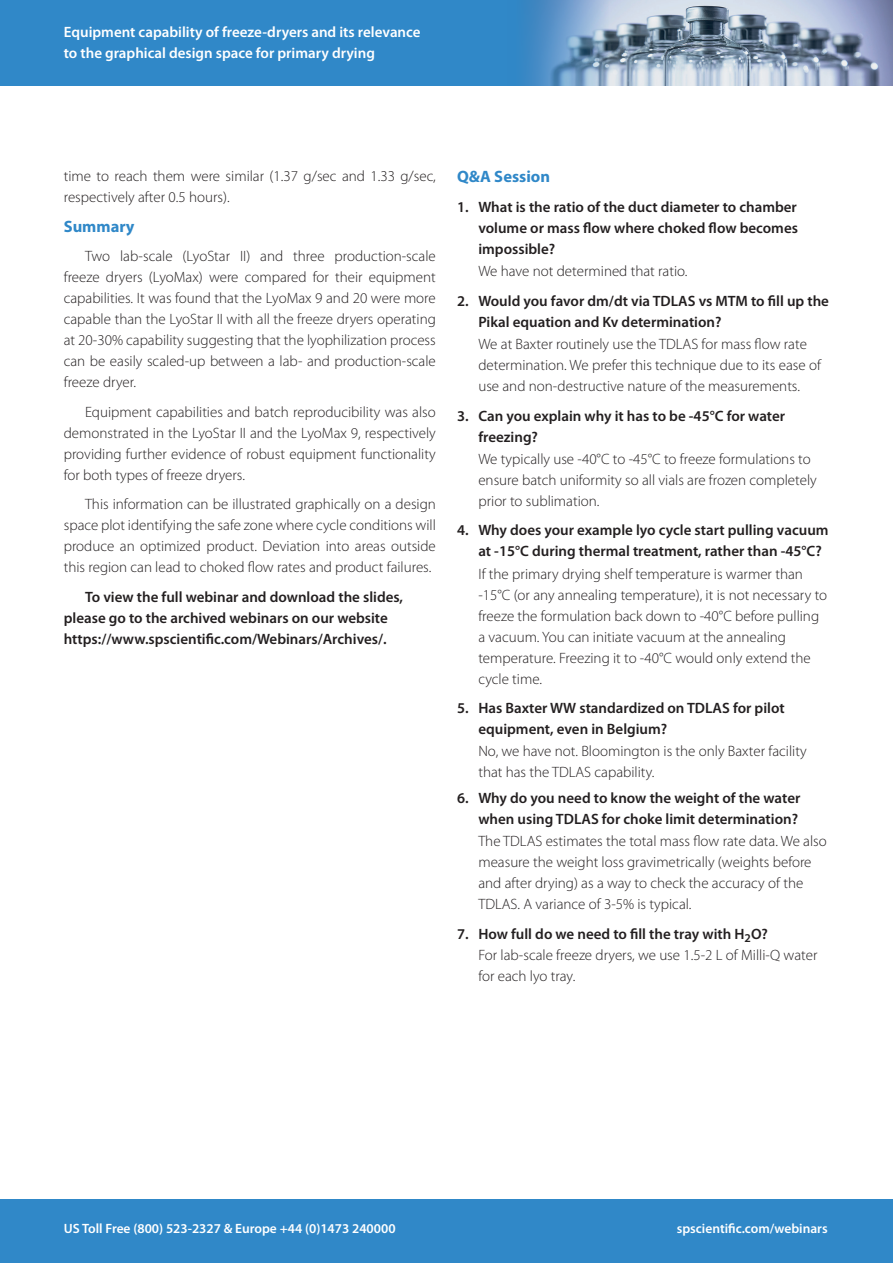
<style>
.page{position:relative;width:893px;height:1263px;background:#fff}
.page>*{position:absolute;margin:0;border:0;box-sizing:border-box;transform-origin:0 0}
.t1{font:700 16.5px "Myriad Pro";color:#3088c8}
.t2{font:300 15px/21px "Myriad Pro";color:#231f20}
.t3{font:600 15px/21px "Myriad Pro";color:#231f20}
.t4{font:600 15px/21px "Myriad Pro";color:#fff}
.t5{font:600 13.5px "Myriad Pro";color:#fff}
.s1{font-weight:600}
</style>
<div class="page">
<div style="left:0;top:1199px;width:893px;height:64px;background:#3088c8"></div>
<div style="left:0;top:0;width:893px;height:85px;background:#3088c8"></div>
<img style="left:527px;top:0;width:366px;height:85px">
<p class="t4" style="left:64px;top:21px;width:358px">Equipment capability of freeze-dryers and its relevance to the graphical design space for primary drying</p>
<p class="t2" style="left:64px;top:166px;width:374px">time to reach them were similar (1.37 g/sec and 1.33 g/sec, respectively after 0.5 hours).</p>
<p class="t1" style="left:64px;top:217px;width:72px">Summary</p>
<p class="t2" style="left:64px;top:246px;width:374px;text-align:justify;text-indent:21px">Two lab-scale (LyoStar II) and three production-scale freeze dryers (LyoMax) were compared for their equipment capabilities. It was found that the LyoMax 9 and 20 were more capable than the LyoStar II with all the freeze dryers operating at 20-30% capability suggesting that the lyophilization process can be easily scaled-up between a lab- and production-scale freeze dryer.</p>
<p class="t2" style="left:64px;top:402px;width:374px;text-align:justify;text-indent:21px">Equipment capabilities and batch reproducibility was also demonstrated in the LyoStar II and the LyoMax 9, respectively providing further evidence of robust equipment functionality for both types of freeze dryers.</p>
<p class="t2" style="left:64px;top:494px;width:374px;text-align:justify;text-indent:21px">This information can be illustrated graphically on a design space plot identifying the safe zone where cycle conditions will produce an optimized product. Deviation into areas outside this region can lead to choked flow rates and product failures.</p>
<p class="t3" style="left:64px;top:587px;width:341px;text-indent:21px">To view the full webinar and download the slides, please go to the archived webinars on our website https://www.spscientific.com/Webinars/Archives/.</p>
<p class="t1" style="left:457px;top:168px;width:94px">Q&amp;A Session</p>
<p class="t3" style="left:478px;top:197px;width:321px;text-align:justify;text-indent:-21px">1. What is the ratio of the duct diameter to chamber volume or mass flow where choked flow becomes impossible?</p>
<p class="t2" style="left:478px;top:261px;width:211px">We have not determined that ratio.</p>
<p class="t3" style="left:478px;top:290px;width:352px;text-indent:-21px">2. Would you favor dm/dt via TDLAS vs MTM to fill up the<br>Pikal equation and Kv determination?</p>
<p class="t2" style="left:478px;top:334px;width:344px">We at Baxter routinely use the TDLAS for mass flow rate determination. We prefer this technique due to its ease of use and non-destructive nature of the measurements.</p>
<p class="t3" style="left:478px;top:405px;width:308px;text-indent:-21px">3. Can you explain why it has to be -45°C for water freezing?</p>
<p class="t2" style="left:478px;top:449px;width:340px">We typically use -40°C to -45°C to freeze formulations to ensure batch uniformity so all vials are frozen completely prior to sublimation.</p>
<p class="t3" style="left:478px;top:520px;width:352px;text-indent:-21px">4. Why does your example lyo cycle start pulling vacuum at -15°C during thermal treatment, rather than -45°C?</p>
<p class="t2" style="left:478px;top:563px;width:350px">If the primary drying shelf temperature is warmer than -15°C (or any annealing temperature), it is not necessary to freeze the formulation back down to -40°C before pulling a vacuum. You can initiate vacuum at the annealing temperature. Freezing it to -40°C would only extend the cycle time.</p>
<p class="t3" style="left:478px;top:698px;width:308px;text-indent:-21px">5. Has Baxter WW standardized on TDLAS for pilot equipment, even in Belgium?</p>
<p class="t2" style="left:478px;top:741px;width:330px">No, we have not. Bloomington is the only Baxter facility that has the TDLAS capability.</p>
<p class="t3" style="left:457px;top:787px;width:345px;text-align:right">6. Why do you need to know the weight of the water when using TDLAS for choke limit determination?</p>
<p class="t2" style="left:478px;top:831px;width:350px">The TDLAS estimates the total mass flow rate data. We also measure the weight loss gravimetrically (weights before and after drying) as a way to check the accuracy of the TDLAS. A variance of 3-5% is typical.</p>
<p class="t2" style="left:478px;top:923px;width:341px;text-indent:-21px"><span class="s1">7. How full do we need to fill the tray with H</span><sub>2</sub><span class="s1">O?<br></span>For lab-scale freeze dryers, we use 1.5-2 L of Milli-Q water for each lyo tray.</p>
<p class="t5" style="left:64px;top:1221px;width:333px">US Toll Free (800) 523-2327 &amp; Europe +44 (0)1473 240000</p>
<p class="t5" style="left:677px;top:1221px;width:152px">spscientific.com/webinars</p>
</div>
